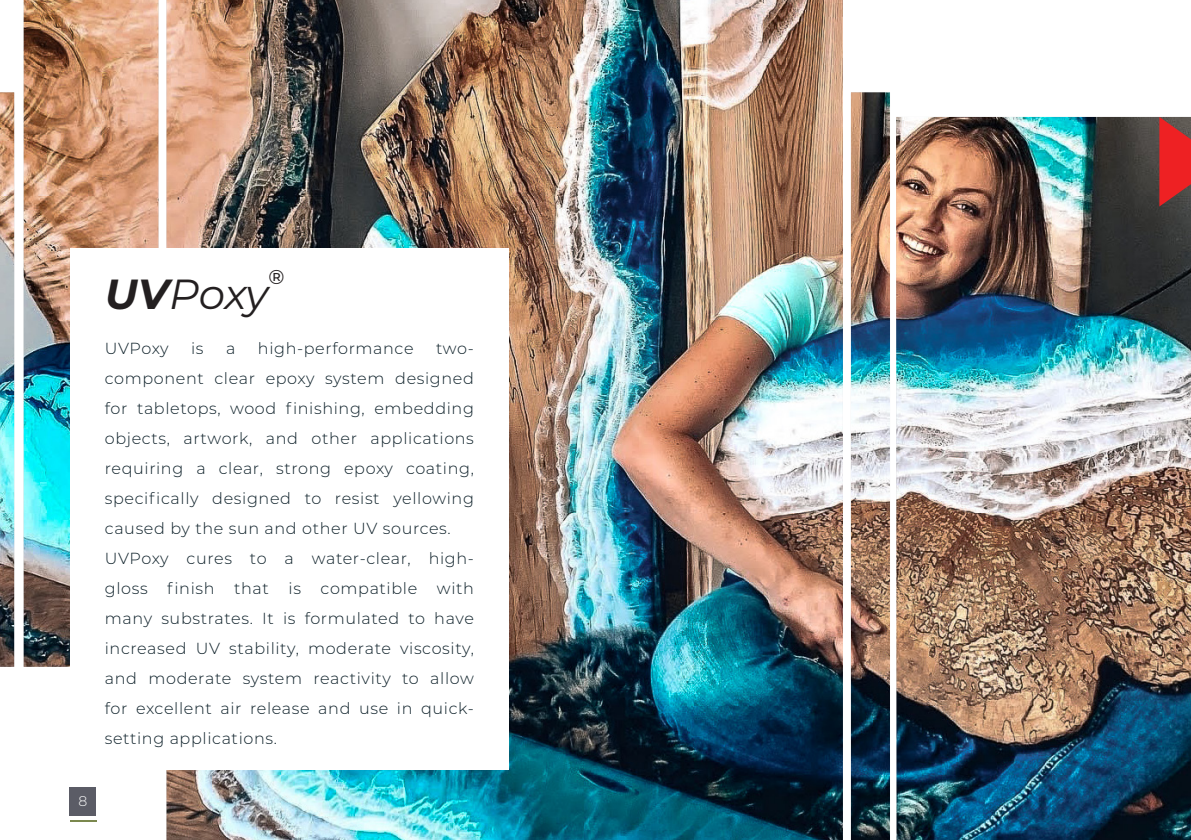
<style>
.page{position:relative;width:1191px;height:840px;background:#fff}
.page>*{position:absolute;margin:0;border:0;box-sizing:border-box;transform-origin:0 0}
.t1{font:italic 42px "Montserrat";color:#231f20}
.t2{font:500 20px "Montserrat";color:#231f20}
.t3{font:300 16px/30px "Montserrat";letter-spacing:.04em;color:#0d2029;text-align:justify}
.t4{font:300 14px "Montserrat";color:#fff}
.s1{font-weight:700}
</style>
<div class="page">
<img style="left:0;top:0;width:1191px;height:839px">
<div style="left:70px;top:247px;width:438px;height:522px;background:#fff"></div>
<div style="left:69px;top:786px;width:27px;height:29px;background:#5b5c66"></div>
<hr style="left:70px;top:819px;width:26px;height:2px;background:#768347">
<svg style="left:1159px;top:117px;width:32px;height:89px;background:#c62d2d"></svg>
<p class="t2" style="left:268px;top:263px;width:18px">®</p>
<p class="t1" style="left:105px;top:264px;width:165px"><span class="s1">UV</span>Poxy</p>
<p class="t3" style="left:105px;top:332px;width:65px">UVPoxy</p>
<p class="t3" style="left:191px;top:332px;width:14px">is</p>
<p class="t3" style="left:226px;top:332px;width:11px">a</p>
<p class="t3" style="left:258px;top:332px;width:157px">high-performance</p>
<p class="t3" style="left:105px;top:332px;width:371px;text-indent:331px">two&shy;component clear epoxy system designed for tabletops, wood finishing, embedding objects, artwork, and other applications requiring a clear, strong epoxy coating, specifically designed to resist yellowing caused by the sun and other UV sources.</p>
<p class="t3" style="left:105px;top:542px;width:371px">UVPoxy cures to a water-clear, high&shy;gloss finish that is compatible with many substrates. It is formulated to have increased UV stability, moderate viscosity, and moderate system reactivity to allow for excellent air release and use in quick&shy;setting applications.</p>
<p class="t4" style="left:78px;top:791px;width:10px">8</p>
</div>
